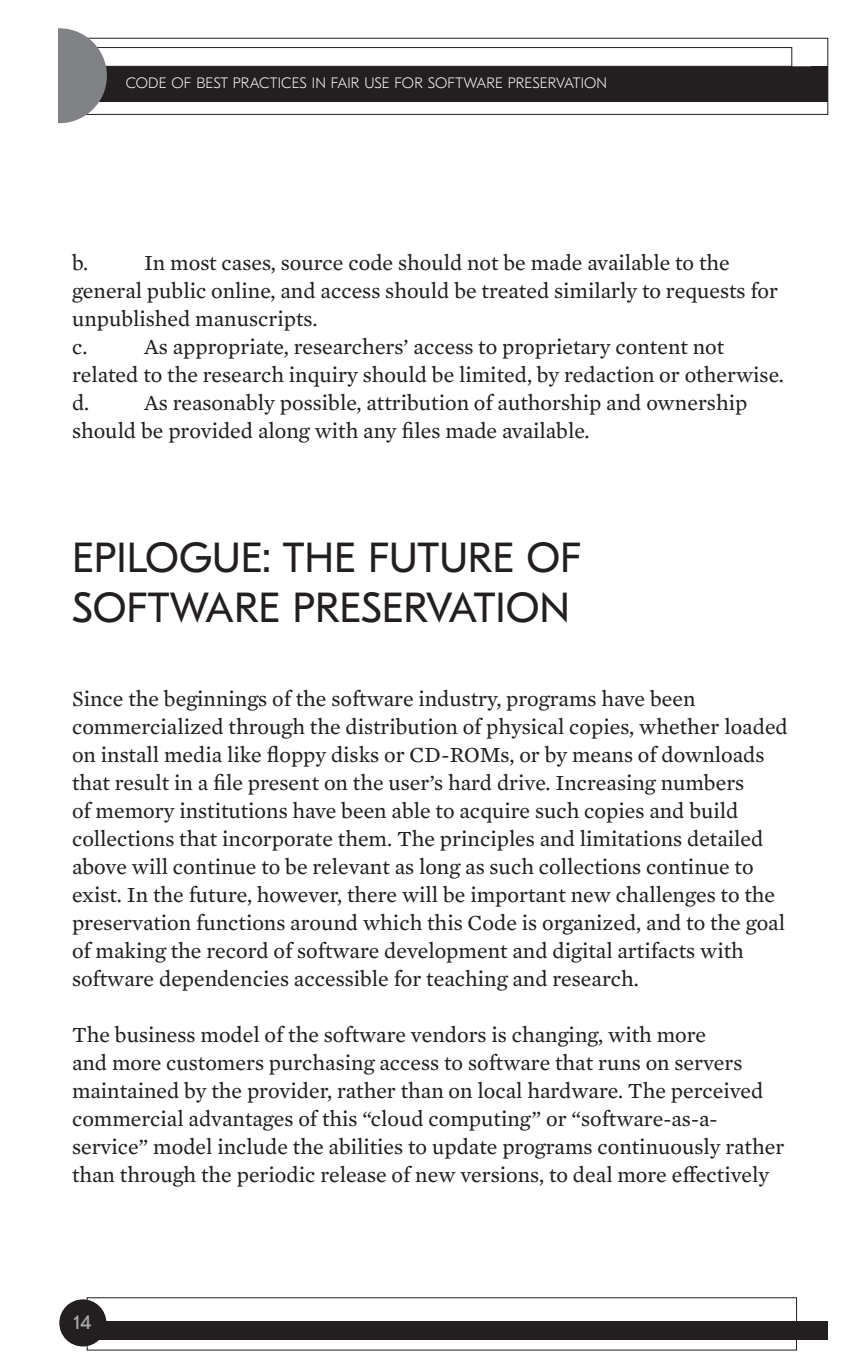
<style>
.page{position:relative;width:864px;height:1368px;background:#fff}
.page>*{position:absolute;margin:0;border:0;box-sizing:border-box;transform-origin:0 0}
.t1{font:42px/50px "GT Eesti Text";color:#231f20}
.t2{font:22px/28px "Mercury Text G2";color:#231f20}
.t3{font:20px "GT Eesti Text";color:#a8a9ad}
.t4{font:100 15px "GT Eesti Text";letter-spacing:.01em;color:#fff}
</style>
<div class="page">
<div style="left:72px;top:38px;width:756px;height:77px;border:1px solid #231f20"></div>
<div style="left:36px;top:66px;width:792px;height:36px;background:#231f20"></div>
<div style="left:72px;top:1321px;width:756px;height:19px;background:#231f20"></div>
<div style="left:36px;top:47px;width:756px;height:20px;border:1px solid #231f20"></div>
<div style="left:60px;top:1300px;width:46px;height:46px;background:#231f20;border-radius:50%"></div>
<div style="left:59px;top:1299px;width:47px;height:47px;border:2px solid #231f20;border-radius:50%"></div>
<div style="left:12px;top:28px;width:95px;height:95px;background:#808285;border-radius:50%"></div>
<div style="left:0;top:11px;width:57px;height:151px;background:#fff"></div>
<p class="t4" style="left:126px;top:75px;width:483px">CODE OF BEST PRACTICES IN FAIR USE FOR SOFTWARE PRESERVATION</p>
<p class="t2" style="left:72px;top:247px;width:18px">b.</p>
<p class="t2" style="left:72px;top:247px;width:708px;text-indent:72px">In most cases, source code should not be made available to the general public online, and access should be treated similarly to requests for unpublished manuscripts.<br>c.</p>
<p class="t2" style="left:72px;top:331px;width:713px;text-indent:72px">As appropriate, researchers’ access to proprietary content not related to the research inquiry should be limited, by redaction or otherwise. d.</p>
<p class="t2" style="left:72px;top:387px;width:677px;text-indent:72px">As reasonably possible, attribution of authorship and ownership should be provided along with any files made available.</p>
<h1 class="t1" style="left:72px;top:533px;width:510px">EPILOGUE: THE FUTURE OF<br>SOFTWARE PRESERVATION</h1>
<p class="t2" style="left:72px;top:683px;width:717px">Since the beginnings of the software industry, programs have been commercialized through the distribution of physical copies, whether loaded on install media like floppy disks or CD-ROMs, or by means of downloads that result in a file present on the user’s hard drive. Increasing numbers<br>of memory institutions have been able to acquire such copies and build collections that incorporate them. The principles and limitations detailed above will continue to be relevant as long as such collections continue to exist. In the future, however, there will be important new challenges to the preservation functions around which this Code is organized, and to the goal of making the record of software development and digital artifacts with software dependencies accessible for teaching and research.</p>
<p class="t2" style="left:72px;top:1019px;width:714px">The business model of the software vendors is changing, with more<br>and more customers purchasing access to software that runs on servers maintained by the provider, rather than on local hardware. The perceived commercial advantages of this “cloud computing” or “software-as-a&shy;service” model include the abilities to update programs continuously rather than through the periodic release of new versions, to deal more effectively</p>
<p class="t3" style="left:74px;top:1311px;width:19px">14</p>
</div>
